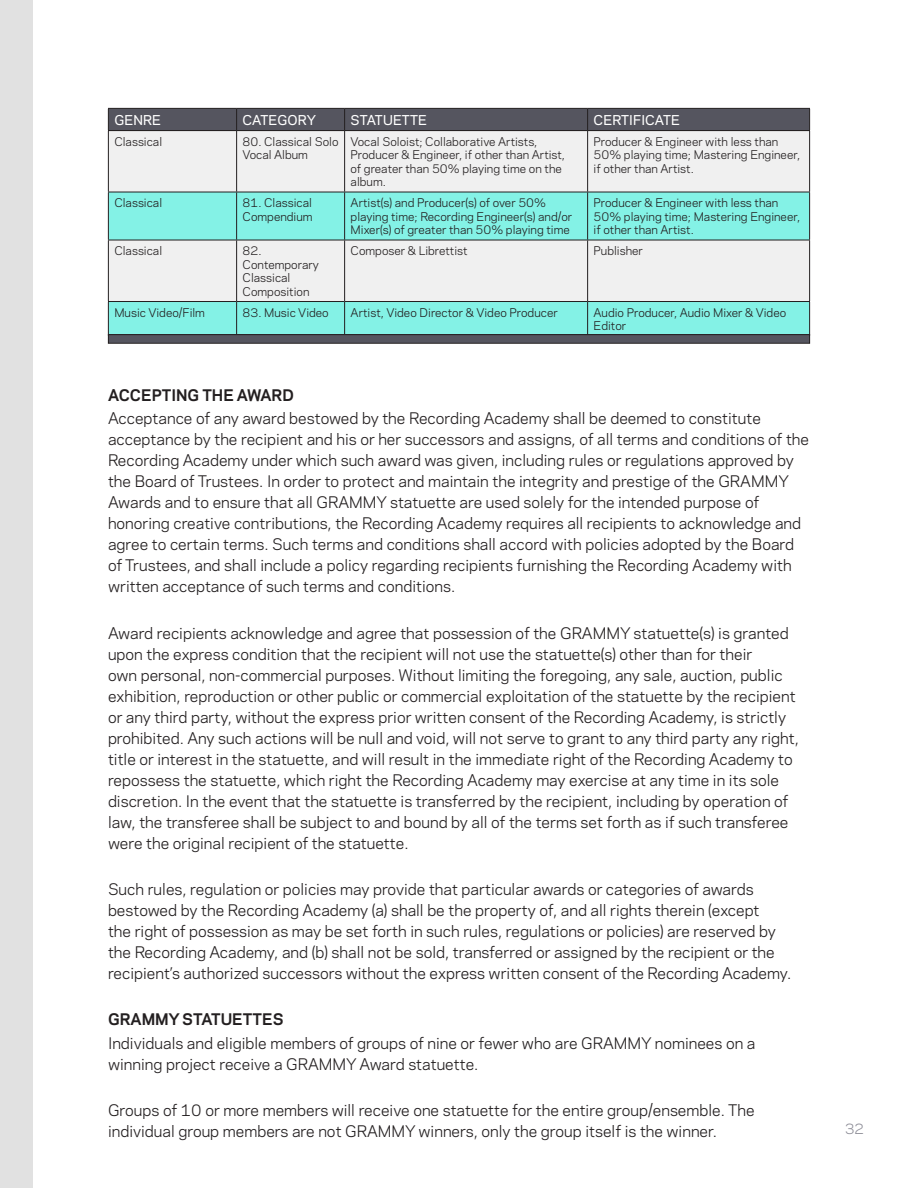
<style>
.page{position:relative;width:918px;height:1188px;background:#fff}
.page>*{position:absolute;margin:0;border:0;box-sizing:border-box;transform-origin:0 0}
.t1{font:15px/21px "Galaxie Polaris";color:#231f20}
.t2{font:700 15px "Galaxie Polaris";color:#231f20}
.t3{font:13.5px "Galaxie Polaris";color:#8c8c96}
.t4{font:500 12.75px "Galaxie Polaris";letter-spacing:.01em;color:#fff}
.t5{font:11.25px/13.5px "Galaxie Polaris";color:#231f20}
</style>
<div class="page">
<div style="left:0;top:0;width:32px;height:1188px;background:#e1e1e1"></div>
<div style="left:109px;top:131px;width:700px;height:61px;background:#f0f0f0"></div>
<svg style="left:109px;top:193px;width:700px;height:141px;fill:#84f2e6"></svg>
<hr style="left:108px;top:131px;width:1px;height:61px;background:#231f20">
<hr style="left:236px;top:131px;width:1px;height:61px;background:#231f20">
<hr style="left:344px;top:131px;width:1px;height:61px;background:#231f20">
<hr style="left:587px;top:131px;width:1px;height:61px;background:#231f20">
<hr style="left:809px;top:131px;width:1px;height:61px;background:#231f20">
<hr style="left:108px;top:192px;width:129px;height:1px;background:#231f20">
<hr style="left:108px;top:192px;width:1px;height:48px;background:#231f20">
<hr style="left:237px;top:192px;width:108px;height:1px;background:#231f20">
<hr style="left:236px;top:192px;width:1px;height:48px;background:#231f20">
<hr style="left:345px;top:192px;width:243px;height:1px;background:#231f20">
<hr style="left:344px;top:192px;width:1px;height:48px;background:#231f20">
<hr style="left:588px;top:192px;width:222px;height:1px;background:#231f20">
<hr style="left:587px;top:192px;width:1px;height:48px;background:#231f20">
<hr style="left:809px;top:192px;width:1px;height:48px;background:#231f20">
<hr style="left:108px;top:240px;width:129px;height:1px;background:#231f20">
<hr style="left:108px;top:240px;width:1px;height:61px;background:#231f20">
<hr style="left:237px;top:240px;width:108px;height:1px;background:#231f20">
<hr style="left:236px;top:240px;width:1px;height:61px;background:#231f20">
<hr style="left:345px;top:240px;width:243px;height:1px;background:#231f20">
<hr style="left:344px;top:240px;width:1px;height:61px;background:#231f20">
<hr style="left:588px;top:240px;width:222px;height:1px;background:#231f20">
<hr style="left:587px;top:240px;width:1px;height:61px;background:#231f20">
<hr style="left:809px;top:240px;width:1px;height:61px;background:#231f20">
<hr style="left:108px;top:301px;width:129px;height:1px;background:#231f20">
<hr style="left:108px;top:302px;width:1px;height:34px;background:#231f20">
<hr style="left:237px;top:301px;width:108px;height:1px;background:#231f20">
<hr style="left:236px;top:302px;width:1px;height:34px;background:#231f20">
<hr style="left:345px;top:301px;width:243px;height:1px;background:#231f20">
<hr style="left:344px;top:302px;width:1px;height:34px;background:#231f20">
<hr style="left:588px;top:301px;width:222px;height:1px;background:#231f20">
<hr style="left:587px;top:302px;width:1px;height:34px;background:#231f20">
<hr style="left:809px;top:302px;width:1px;height:34px;background:#231f20">
<div style="left:108px;top:108px;width:702px;height:22px;background:#55555f"></div>
<hr style="left:108px;top:130px;width:129px;height:1px;background:#231f20">
<hr style="left:237px;top:130px;width:108px;height:1px;background:#231f20">
<hr style="left:345px;top:130px;width:243px;height:1px;background:#231f20">
<hr style="left:588px;top:130px;width:222px;height:1px;background:#231f20">
<div style="left:108px;top:335px;width:702px;height:8px;background:#55555f"></div>
<div style="left:108px;top:334px;width:702px;height:10px;border:1px solid #231f20"></div>
<p class="t4" style="left:114px;top:110px;width:48px">GENRE</p>
<p class="t4" style="left:243px;top:110px;width:75px">CATEGORY</p>
<p class="t4" style="left:351px;top:110px;width:78px">STATUETTE</p>
<p class="t4" style="left:594px;top:110px;width:88px">CERTIFICATE</p>
<p class="t5" style="left:114px;top:134px;width:49px">Classical</p>
<p class="t5" style="left:243px;top:134px;width:97px">80. Classical Solo<br>Vocal Album</p>
<p class="t5" style="left:351px;top:134px;width:216px">Vocal Soloist; Collaborative Artists,<br>Producer &amp; Engineer, if other than Artist, of greater than 50% playing time on the album.</p>
<p class="t5" style="left:594px;top:134px;width:208px">Producer &amp; Engineer with less than<br>50% playing time; Mastering Engineer, if other than Artist.</p>
<p class="t5" style="left:114px;top:195px;width:49px">Classical</p>
<p class="t5" style="left:243px;top:195px;width:71px">81. Classical<br>Compendium</p>
<p class="t5" style="left:351px;top:195px;width:223px">Artist(s) and Producer(s) of over 50% playing time; Recording Engineer(s) and/or<br>Mixer(s) of greater than 50% playing time</p>
<p class="t5" style="left:594px;top:195px;width:208px">Producer &amp; Engineer with less than<br>50% playing time; Mastering Engineer, if other than Artist.</p>
<p class="t5" style="left:114px;top:243px;width:49px">Classical</p>
<p class="t5" style="left:243px;top:243px;width:78px">82.<br>Contemporary<br>Classical<br>Composition</p>
<p class="t5" style="left:351px;top:243px;width:119px">Composer &amp; Librettist</p>
<p class="t5" style="left:594px;top:243px;width:51px">Publisher</p>
<p class="t5" style="left:114px;top:305px;width:92px">Music Video/Film</p>
<p class="t5" style="left:243px;top:305px;width:88px">83. Music Video</p>
<p class="t5" style="left:351px;top:305px;width:209px">Artist, Video Director &amp; Video Producer</p>
<p class="t5" style="left:594px;top:305px;width:194px">Audio Producer, Audio Mixer &amp; Video<br>Editor</p>
<p class="t2" style="left:108px;top:384px;width:187px">ACCEPTING THE AWARD</p>
<p class="t1" style="left:108px;top:407px;width:703px">Acceptance of any award bestowed by the Recording Academy shall be deemed to constitute acceptance by the recipient and his or her successors and assigns, of all terms and conditions of the Recording Academy under which such award was given, including rules or regulations approved by the Board of Trustees. In order to protect and maintain the integrity and prestige of the GRAMMY Awards and to ensure that all GRAMMY statuette are used solely for the intended purpose of honoring creative contributions, the Recording Academy requires all recipients to acknowledge and agree to certain terms. Such terms and conditions shall accord with policies adopted by the Board of Trustees, and shall include a policy regarding recipients furnishing the Recording Academy with written acceptance of such terms and conditions.</p>
<p class="t1" style="left:108px;top:622px;width:692px">Award recipients acknowledge and agree that possession of the GRAMMY statuette(s) is granted upon the express condition that the recipient will not use the statuette(s) other than for their<br>own personal, non-commercial purposes. Without limiting the foregoing, any sale, auction, public exhibition, reproduction or other public or commercial exploitation of the statuette by the recipient or any third party, without the express prior written consent of the Recording Academy, is strictly prohibited. Any such actions will be null and void, will not serve to grant to any third party any right, title or interest in the statuette, and will result in the immediate right of the Recording Academy to repossess the statuette, which right the Recording Academy may exercise at any time in its sole discretion. In the event that the statuette is transferred by the recipient, including by operation of law, the transferee shall be subject to and bound by all of the terms set forth as if such transferee were the original recipient of the statuette.</p>
<p class="t1" style="left:108px;top:878px;width:685px">Such rules, regulation or policies may provide that particular awards or categories of awards bestowed by the Recording Academy (a) shall be the property of, and all rights therein (except<br>the right of possession as may be set forth in such rules, regulations or policies) are reserved by the Recording Academy, and (b) shall not be sold, transferred or assigned by the recipient or the recipient’s authorized successors without the express written consent of the Recording Academy.</p>
<p class="t2" style="left:108px;top:1008px;width:177px">GRAMMY STATUETTES</p>
<p class="t1" style="left:108px;top:1032px;width:649px">Individuals and eligible members of groups of nine or fewer who are GRAMMY nominees on a winning project receive a GRAMMY Award statuette.</p>
<p class="t1" style="left:108px;top:1099px;width:648px">Groups of 10 or more members will receive one statuette for the entire group/ensemble. The individual group members are not GRAMMY winners, only the group itself is the winner.</p>
<p class="t3" style="left:845px;top:1119px;width:20px">32</p>
</div>
